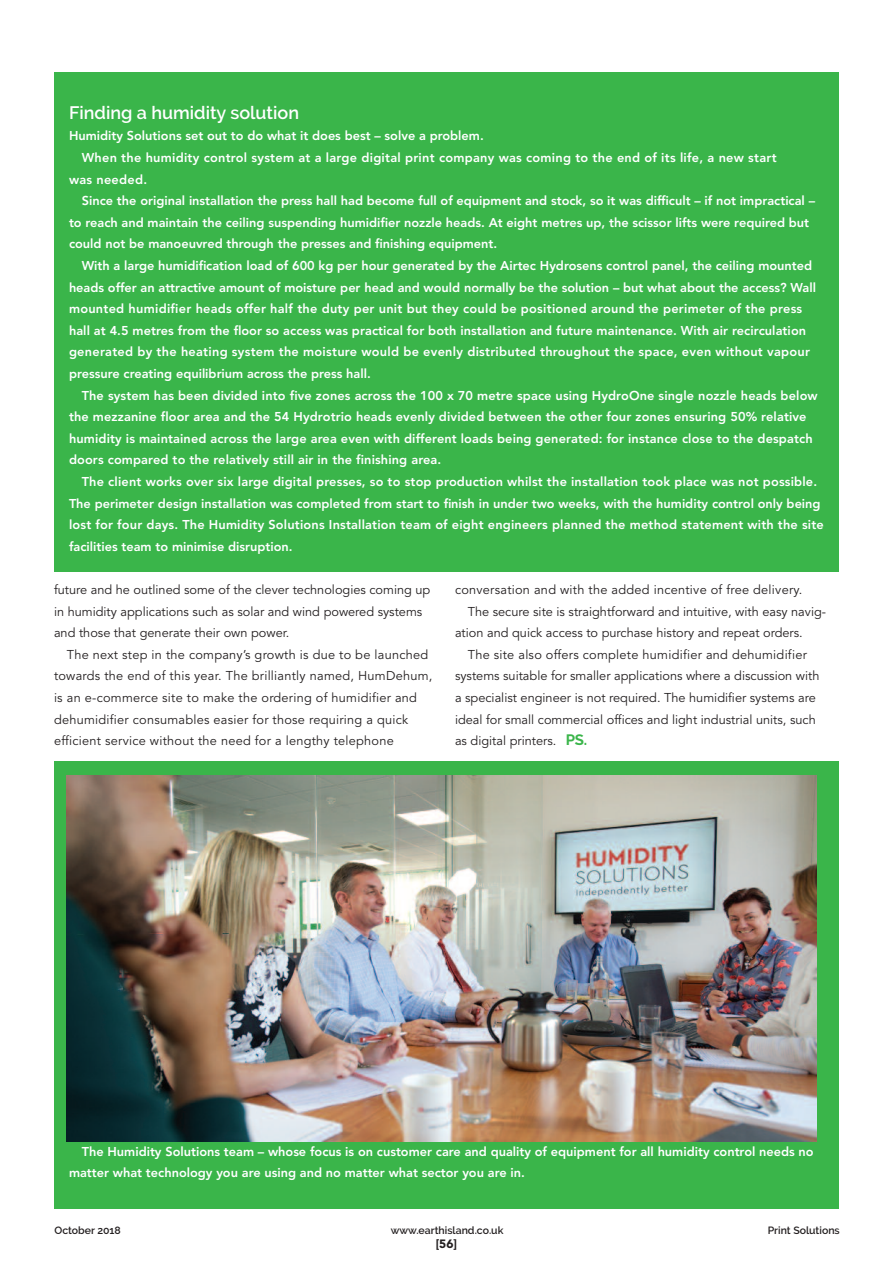
<style>
.page{position:relative;width:893px;height:1263px;background:#fff}
.page>*{position:absolute;margin:0;border:0;box-sizing:border-box;transform-origin:0 0}
.t1{font:600 18px "Raleway";color:#fff}
.t2{font:700 15px "Raleway";color:#3ab54a}
.t3{font:800 12.75px/21.6px "Avenir";letter-spacing:.005em;color:#fff}
.t4{font:12.75px/21.6px "Avenir";color:#231f20}
.t5{font:12.75px/21.6px "Avenir";letter-spacing:.02em;color:#231f20}
.t6{font:900 12px "Avenir";color:#231f20}
.t7{font:600 10.5px "Raleway";color:#231f20}
</style>
<div class="page">
<div style="left:54px;top:72px;width:785px;height:499px;background:#3ab54a"></div>
<div style="left:54px;top:761px;width:784px;height:448px;background:#3ab54a"></div>
<img style="left:67px;top:776px;width:749px;height:365px">
<h1 class="t1" style="left:69px;top:102px;width:232px">Finding a humidity solution</h1>
<p class="t3" style="left:69px;top:125px;width:416px">Humidity Solutions set out to do what it does best – solve a problem.</p>
<p class="t3" style="left:82px;top:147px;width:696px">When the humidity control system at a large digital print company was coming to the end of its life, a new start</p>
<p class="t3" style="left:69px;top:168px;width:80px">was needed.</p>
<p class="t3" style="left:82px;top:190px;width:735px">Since the original installation the press hall had become full of equipment and stock, so it was difficult – if not impractical –</p>
<p class="t3" style="left:69px;top:212px;width:742px">to reach and maintain the ceiling suspending humidifier nozzle heads. At eight metres up, the scissor lifts were required but</p>
<p class="t3" style="left:69px;top:233px;width:430px">could not be manoeuvred through the presses and finishing equipment.</p>
<p class="t3" style="left:82px;top:255px;width:732px">With a large humidification load of 600 kg per hour generated by the Airtec Hydrosens control panel, the ceiling mounted</p>
<p class="t3" style="left:69px;top:276px;width:749px">heads offer an attractive amount of moisture per head and would normally be the solution – but what about the access? Wall</p>
<p class="t3" style="left:69px;top:298px;width:735px">mounted humidifier heads offer half the duty per unit but they could be positioned around the perimeter of the press</p>
<p class="t3" style="left:69px;top:320px;width:739px">hall at 4.5 metres from the floor so access was practical for both installation and future maintenance. With air recirculation</p>
<p class="t3" style="left:69px;top:341px;width:742px">generated by the heating system the moisture would be evenly distributed throughout the space, even without vapour</p>
<p class="t3" style="left:69px;top:363px;width:303px">pressure creating equilibrium across the press hall.</p>
<p class="t3" style="left:82px;top:384px;width:737px">The system has been divided into five zones across the 100 x 70 metre space using HydroOne single nozzle heads below</p>
<p class="t3" style="left:69px;top:406px;width:739px">the mezzanine floor area and the 54 Hydrotrio heads evenly divided between the other four zones ensuring 50% relative</p>
<p class="t3" style="left:69px;top:428px;width:745px">humidity is maintained across the large area even with different loads being generated: for instance close to the despatch</p>
<p class="t3" style="left:69px;top:449px;width:374px">doors compared to the relatively still air in the finishing area.</p>
<p class="t3" style="left:82px;top:471px;width:737px">The client works over six large digital presses, so to stop production whilst the installation took place was not possible.</p>
<p class="t3" style="left:69px;top:492px;width:753px">The perimeter design installation was completed from start to finish in under two weeks, with the humidity control only being</p>
<p class="t3" style="left:69px;top:514px;width:756px">lost for four days. The Humidity Solutions Installation team of eight engineers planned the method statement with the site</p>
<p class="t3" style="left:69px;top:536px;width:225px">facilities team to minimise disruption.</p>
<p class="t4" style="left:54px;top:579px;width:378px">future and he outlined some of the clever technologies coming up in humidity applications such as solar and wind powered systems and those that generate their own power.</p>
<p class="t5" style="left:54px;top:644px;width:380px;text-indent:13px">The next step in the company’s growth is due to be launched towards the end of this year. The brilliantly named, HumDehum, is an e-commerce site to make the ordering of humidifier and dehumidifier consumables easier for those requiring a quick efficient service without the need for a lengthy telephone</p>
<p class="t5" style="left:455px;top:579px;width:349px">conversation and with the added incentive of free delivery.</p>
<p class="t4" style="left:468px;top:601px;width:360px">The secure site is straightforward and intuitive, with easy navig-</p>
<p class="t4" style="left:455px;top:622px;width:349px">ation and quick access to purchase history and repeat orders.</p>
<p class="t5" style="left:468px;top:644px;width:341px">The site also offers complete humidifier and dehumidifier</p>
<p class="t4" style="left:455px;top:665px;width:366px">systems suitable for smaller applications where a discussion with</p>
<p class="t4" style="left:455px;top:687px;width:362px">a specialist engineer is not required. The humidifier systems are</p>
<p class="t4" style="left:455px;top:709px;width:362px">ideal for small commercial offices and light industrial units, such</p>
<p class="t4" style="left:455px;top:730px;width:103px">as digital printers.</p>
<p class="t2" style="left:566px;top:731px;width:23px">PS.</p>
<p class="t3" style="left:69px;top:1140px;width:746px;text-indent:13px">The Humidity Solutions team – whose focus is on customer care and quality of equipment for all humidity control needs no matter what technology you are using and no matter what sector you are in.</p>
<p class="t7" style="left:54px;top:1224px;width:68px">October 2018</p>
<p class="t7" style="left:391px;top:1224px;width:114px">www.earthisland.co.uk</p>
<p class="t7" style="left:768px;top:1224px;width:74px">Print Solutions</p>
<p class="t6" style="left:436px;top:1234px;width:23px">[56]</p>
</div>
